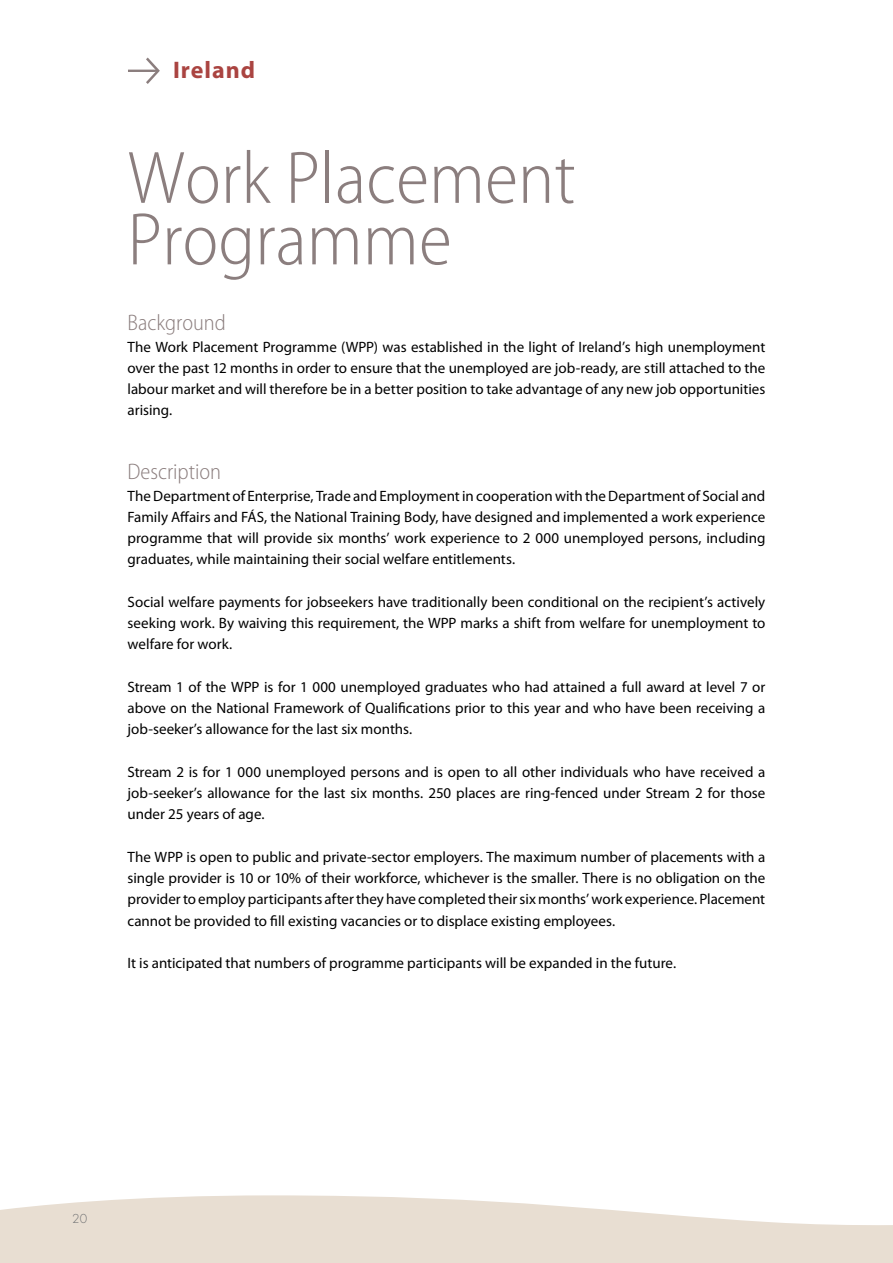
<style>
.page{position:relative;width:893px;height:1263px;background:#fff}
.page>*{position:absolute;margin:0;border:0;box-sizing:border-box;transform-origin:0 0}
.t1{font:300 semi-condensed 75px/61.5px "Myriad Pro";color:#8b7e7e}
.t2{font:700 24px "Myriad Pro";letter-spacing:.04em;color:#aa4441}
.t3{font:300 semi-condensed 22.5px "Myriad Pro";color:#8b7e7e}
.t4{font:15px/21.3px "Myriad Pro";color:#000;text-align:justify}
.t5{font:300 12px "Futura";color:#6d6f71}
</style>
<div class="page">
<svg style="left:0;top:1195px;width:892px;height:68px;fill:#e8ded2"></svg>
<svg style="left:892px;top:1225px;width:1px;height:38px"></svg>
<h2 class="t2" style="left:173px;top:55px;width:83px">Ireland</h2>
<h1 class="t1" style="left:128px;top:149px;width:450px">Work Placement<br>Programme</h1>
<h3 class="t3" style="left:128px;top:311px;width:100px">Background</h3>
<p class="t4" style="left:128px;top:336px;width:639px">The Work Placement Programme (WPP) was established in the light of Ireland’s high unemployment over the past 12 months in order to ensure that the unemployed are job-ready, are still attached to the labour market and will therefore be in a better position to take advantage of any new job opportunities arising.</p>
<h3 class="t3" style="left:128px;top:460px;width:95px">Description</h3>
<p class="t4" style="left:128px;top:485px;width:639px">The Department of Enterprise, Trade and Employment in cooperation with the Department of Social and Family Affairs and FÁS, the National Training Body, have designed and implemented a work experience programme that will provide six months’ work experience to 2 000 unemployed persons, including graduates, while maintaining their social welfare entitlements.</p>
<p class="t4" style="left:128px;top:591px;width:639px">Social welfare payments for jobseekers have traditionally been conditional on the recipient’s actively seeking work. By waiving this requirement, the WPP marks a shift from welfare for unemployment to welfare for work.</p>
<p class="t4" style="left:128px;top:676px;width:639px">Stream 1 of the WPP is for 1 000 unemployed graduates who had attained a full award at level 7 or above on the National Framework of Qualifications prior to this year and who have been receiving a job-seeker’s allowance for the last six months.</p>
<p class="t4" style="left:128px;top:761px;width:639px">Stream 2 is for 1 000 unemployed persons and is open to all other individuals who have received a job-seeker’s allowance for the last six months. 250 places are ring-fenced under Stream 2 for those under 25 years of age.</p>
<p class="t4" style="left:128px;top:846px;width:639px">The WPP is open to public and private-sector employers. The maximum number of placements with a single provider is 10 or 10% of their workforce, whichever is the smaller. There is no obligation on the provider to employ participants after they have completed their six months’ work experience. Placement cannot be provided to fill existing vacancies or to displace existing employees.</p>
<p class="t4" style="left:128px;top:952px;width:550px">It is anticipated that numbers of programme participants will be expanded in the future.</p>
<p class="t5" style="left:72px;top:1210px;width:16px">20</p>
</div>
